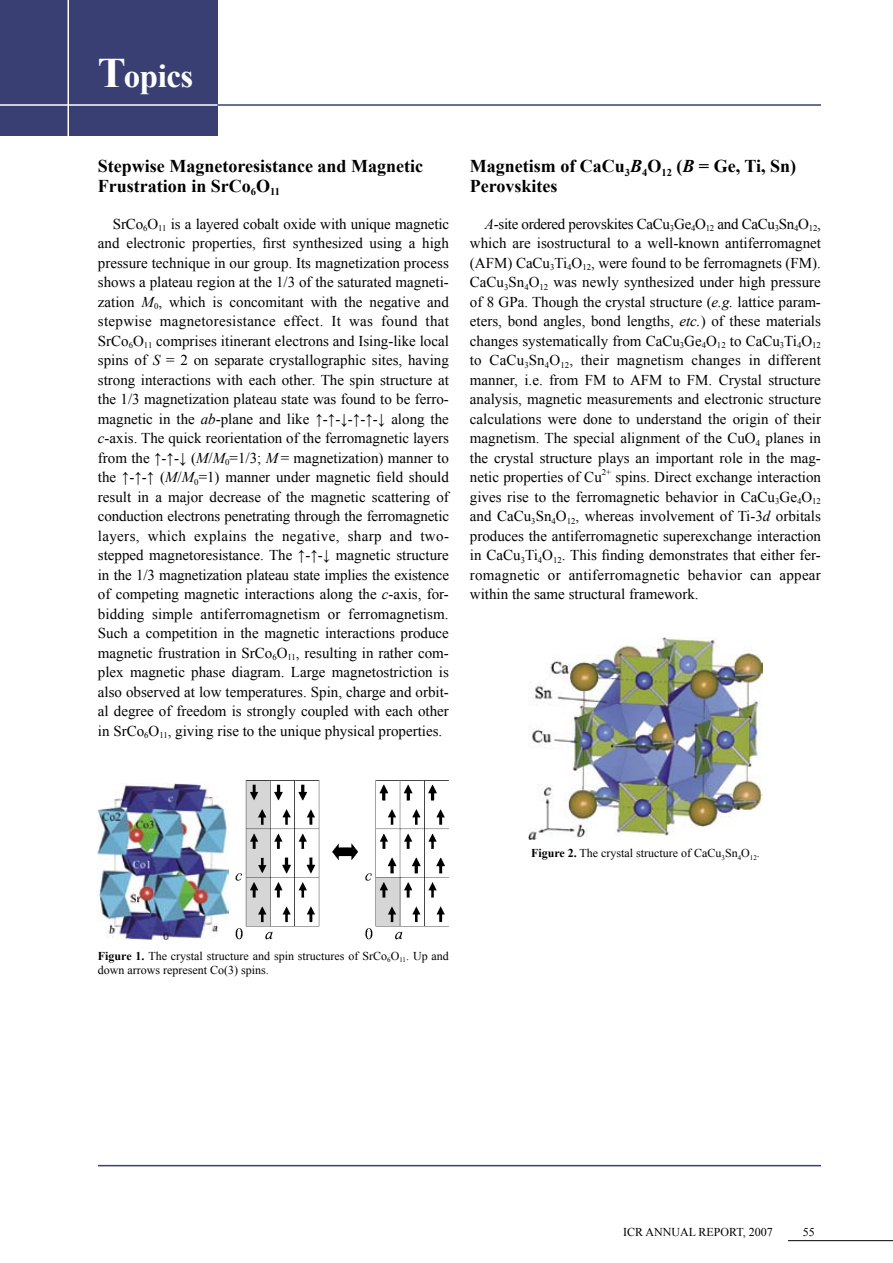
<style>
.page{position:relative;width:893px;height:1263px;background:#fff}
.page>*{position:absolute;margin:0;border:0;box-sizing:border-box;transform-origin:0 0}
.t1{font:700 33px "Times New Roman";letter-spacing:-.015em;color:#fff}
.t2{font:700 18px/19.5px "Times New Roman";color:#000}
.t3{font:15px/19.5px "Times New Roman";color:#000;text-align:justify}
.t4{font:12px/13.5px "Times New Roman";color:#000}
.t5{font:8.7px "Times New Roman";color:#000}
.s1{font-size:42px}
.s2{font-style:italic}
.s3{font-weight:700}
</style>
<div class="page">
<div style="left:0;top:0;width:218px;height:136px;background:#393f73"></div>
<hr style="left:98px;top:1165px;width:723px;height:1px;background:#393f73">
<hr style="left:218px;top:104px;width:603px;height:2px;background:#393f73">
<hr style="left:0;top:104px;width:218px;height:2px;background:#fff">
<hr style="left:68px;top:0;width:1px;height:136px;background:#fff">
<hr style="left:788px;top:1240px;width:105px;height:1px;background:#000">
<img style="left:98px;top:783px;width:131px;height:156px">
<img style="left:236px;top:780px;width:213px;height:160px">
<img style="left:528px;top:638px;width:235px;height:202px">
<h1 class="t1" style="left:98px;top:54px;width:97px"><span class="s1">T</span>opics</h1>
<p class="t2" style="left:98px;top:156px;width:327px">Stepwise Magnetoresistance and Magnetic<br>Frustration in SrCo<sub>6</sub>O<sub>11</sub></p>
<p class="t3" style="left:98px;top:213px;width:353px;text-indent:15px">SrCo<sub>6</sub>O<sub>11</sub> is a layered cobalt oxide with unique magnetic and electronic properties, first synthesized using a high pressure technique in our group. Its magnetization process shows a plateau region at the 1/3 of the saturated magneti&shy;zation <span class="s2">M</span><sub>0</sub>, which is concomitant with the negative and stepwise magnetoresistance effect. It was found that SrCo<sub>6</sub>O<sub>11</sub> comprises itinerant electrons and Ising-like local spins of <span class="s2">S</span> = 2 on separate crystallographic sites, having strong interactions with each other. The spin structure at the 1/3 magnetization plateau state was found to be ferro&shy;magnetic in the <span class="s2">ab</span>-plane and like ↑-↑-↓-↑-↑-↓ along the <span class="s2">c</span>-axis. The quick reorientation of the ferromagnetic layers from the ↑-↑-↓ (<span class="s2">M</span>/<span class="s2">M</span><sub>0</sub>=1/3; <span class="s2">M</span> = magnetization) manner to the ↑-↑-↑ (<span class="s2">M</span>/<span class="s2">M</span><sub>0</sub>=1) manner under magnetic field should result in a major decrease of the magnetic scattering of conduction electrons penetrating through the ferromagnetic layers, which explains the negative, sharp and two&shy;stepped magnetoresistance. The ↑-↑-↓ magnetic structure in the 1/3 magnetization plateau state implies the existence of competing magnetic interactions along the <span class="s2">c</span>-axis, for&shy;bidding simple antiferromagnetism or ferromagnetism.<br>Such a competition in the magnetic interactions produce magnetic frustration in SrCo<sub>6</sub>O<sub>11</sub>, resulting in rather com&shy;plex magnetic phase diagram. Large magnetostriction is also observed at low temperatures. Spin, charge and orbit&shy;al degree of freedom is strongly coupled with each other in SrCo<sub>6</sub>O<sub>11</sub>, giving rise to the unique physical properties.</p>
<p class="t2" style="left:470px;top:156px;width:328px">Magnetism of CaCu<sub>3</sub><span class="s2">B</span><sub>4</sub>O<sub>12</sub> (<span class="s2">B</span> = Ge, Ti, Sn)<br>Perovskites</p>
<p class="t3" style="left:470px;top:213px;width:353px;text-indent:15px"><span class="s2">A</span>-site ordered perovskites CaCu<sub>3</sub>Ge<sub>4</sub>O<sub>12</sub> and CaCu<sub>3</sub>Sn<sub>4</sub>O<sub>12</sub>, which are isostructural to a well-known antiferromagnet (AFM) CaCu<sub>3</sub>Ti<sub>4</sub>O<sub>12</sub>, were found to be ferromagnets (FM).<br>CaCu<sub>3</sub>Sn<sub>4</sub>O<sub>12</sub> was newly synthesized under high pressure of 8 GPa. Though the crystal structure (<span class="s2">e.g.</span> lattice param&shy;eters, bond angles, bond lengths, <span class="s2">etc.</span>) of these materials changes systematically from CaCu<sub>3</sub>Ge<sub>4</sub>O<sub>12</sub> to CaCu<sub>3</sub>Ti<sub>4</sub>O<sub>12 </sub>to CaCu<sub>3</sub>Sn<sub>4</sub>O<sub>12</sub>, their magnetism changes in different manner, i.e. from FM to AFM to FM. Crystal structure analysis, magnetic measurements and electronic structure calculations were done to understand the origin of their magnetism. The special alignment of the CuO<sub>4</sub> planes in the crystal structure plays an important role in the mag&shy;netic properties of Cu</p>
<p class="t5" style="left:602px;top:466px;width:11px">2+</p>
<p class="t3" style="left:470px;top:467px;width:353px;text-indent:145px">spins. Direct exchange interaction gives rise to the ferromagnetic behavior in CaCu<sub>3</sub>Ge<sub>4</sub>O<sub>12 </sub>and CaCu<sub>3</sub>Sn<sub>4</sub>O<sub>12</sub>, whereas involvement of Ti-3<span class="s2">d</span> orbitals produces the antiferromagnetic superexchange interaction in CaCu<sub>3</sub>Ti<sub>4</sub>O<sub>12</sub>. This finding demonstrates that either fer&shy;romagnetic or antiferromagnetic behavior can appear within the same structural framework.</p>
<p class="t4" style="left:98px;top:949px;width:353px"><span class="s3">Figure 1.</span> The crystal structure and spin structures of SrCo<sub>6</sub>O<sub>11</sub>. Up and down arrows represent Co(3) spins.</p>
<p class="t4" style="left:531px;top:846px;width:230px"><span class="s3">Figure 2.</span> The crystal structure of CaCu<sub>3</sub>Sn<sub>4</sub>O<sub>12</sub>.</p>
<p class="t4" style="left:623px;top:1225px;width:151px">ICR ANNUAL REPORT, 2007</p>
<p class="t4" style="left:803px;top:1225px;width:13px">55</p>
</div>
